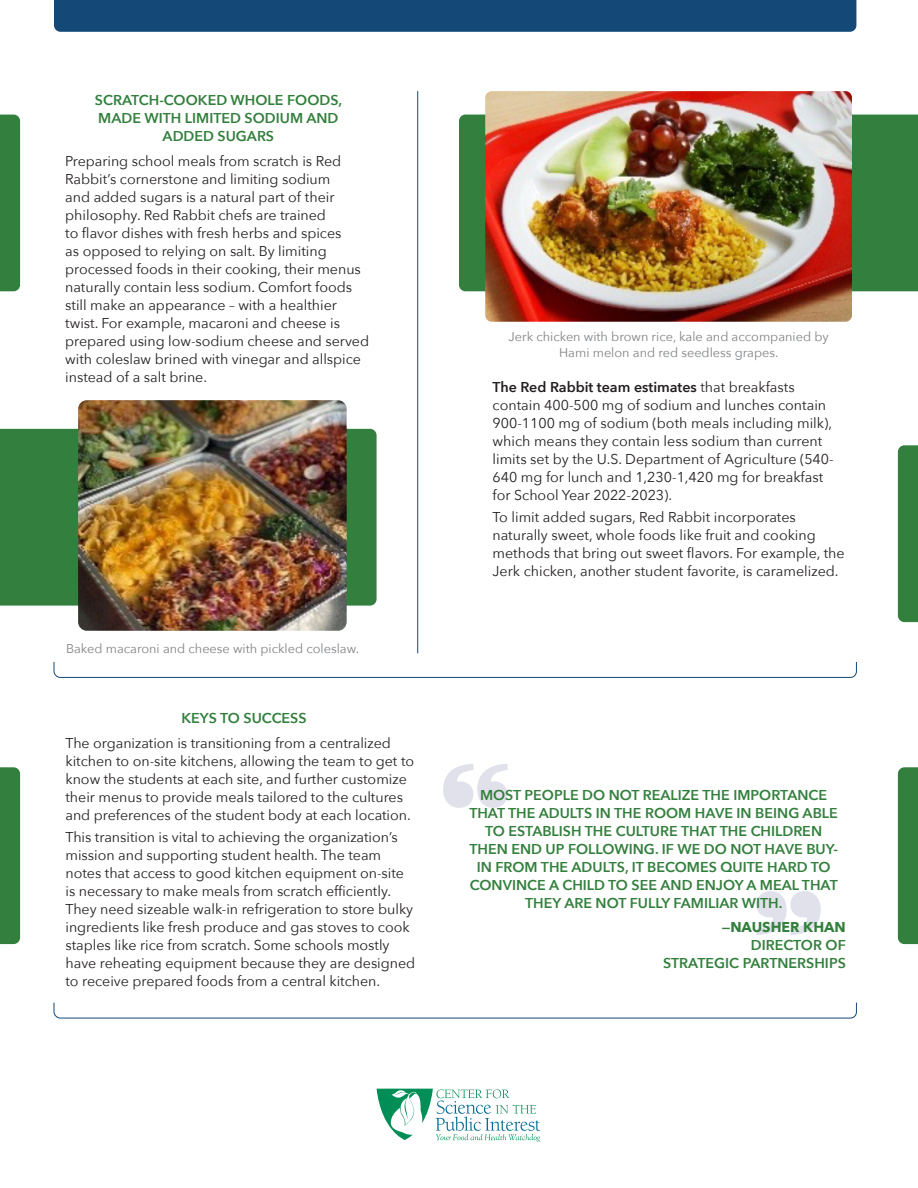
<style>
.page{position:relative;width:918px;height:1188px;background:#fff}
.page>*{position:absolute;margin:0;border:0;box-sizing:border-box;transform-origin:0 0}
.t1{font:900 138px "Tiempos Headline";color:#e0e1ea}
.t2{font:14.25px/18px "Avenir Next";color:#231f20}
.t3{font:600 14.25px/18px "Avenir Next";color:#337f3d;text-align:center}
.t4{font:12.75px/15.8px "Avenir Next";color:#808285;text-align:center}
.s1{font-weight:600}
.s2{font-weight:700}
</style>
<div class="page">
<div style="left:54px;top:0;width:802px;height:32px;background:#144877"></div>
<svg style="left:377px;top:1089px;width:163px;height:53px"></svg>
<svg style="left:54px;top:662px;width:803px;height:16px"></svg>
<div style="left:0;top:429px;width:377px;height:177px;background:#337f3d"></div>
<div style="left:898px;top:445px;width:20px;height:177px;background:#337f3d"></div>
<div style="left:898px;top:767px;width:20px;height:177px;background:#337f3d"></div>
<div style="left:0;top:767px;width:20px;height:177px;background:#337f3d"></div>
<img style="left:78px;top:400px;width:269px;height:231px">
<div style="left:459px;top:115px;width:459px;height:176px;background:#337f3d"></div>
<div style="left:0;top:115px;width:20px;height:176px;background:#337f3d"></div>
<svg style="left:54px;top:1002px;width:803px;height:16px"></svg>
<img style="left:485px;top:91px;width:367px;height:231px">
<hr style="left:417px;top:91px;width:1px;height:562px;background:#144877">
<p class="t3" style="left:95px;top:91px;width:249px">SCRATCH-COOKED WHOLE FOODS,<br>MADE WITH LIMITED SODIUM AND<br>ADDED SUGARS</p>
<p class="t2" style="left:65px;top:152px;width:305px">Preparing school meals from scratch is Red Rabbit’s cornerstone and limiting sodium<br>and added sugars is a natural part of their philosophy. Red Rabbit chefs are trained<br>to flavor dishes with fresh herbs and spices<br>as opposed to relying on salt. By limiting processed foods in their cooking, their menus naturally contain less sodium. Comfort foods still make an appearance – with a healthier twist. For example, macaroni and cheese is prepared using low-sodium cheese and served with coleslaw brined with vinegar and allspice instead of a salt brine.</p>
<p class="t4" style="left:66px;top:640px;width:295px">Baked macaroni and cheese with pickled coleslaw.</p>
<p class="t3" style="left:181px;top:709px;width:127px">KEYS TO SUCCESS</p>
<p class="t2" style="left:66px;top:733px;width:350px">The organization is transitioning from a centralized kitchen to on-site kitchens, allowing the team to get to know the students at each site, and further customize their menus to provide meals tailored to the cultures and preferences of the student body at each location.</p>
<p class="t2" style="left:66px;top:828px;width:351px">This transition is vital to achieving the organization’s mission and supporting student health. The team notes that access to good kitchen equipment on-site is necessary to make meals from scratch efficiently.<br>They need sizeable walk-in refrigeration to store bulky ingredients like fresh produce and gas stoves to cook staples like rice from scratch. Some schools mostly have reheating equipment because they are designed to receive prepared foods from a central kitchen.</p>
<p class="t4" style="left:509px;top:328px;width:322px">Jerk chicken with brown rice, kale and accompanied by<br>Hami melon and red seedless grapes.</p>
<p class="t2" style="left:493px;top:377px;width:343px"><span class="s1">The Red Rabbit team estimates</span> that breakfasts contain 400-500 mg of sodium and lunches contain 900-1100 mg of sodium (both meals including milk), which means they contain less sodium than current limits set by the U.S. Department of Agriculture (540- 640 mg for lunch and 1,230-1,420 mg for breakfast for School Year 2022-2023).</p>
<p class="t2" style="left:493px;top:507px;width:354px">To limit added sugars, Red Rabbit incorporates naturally sweet, whole foods like fruit and cooking methods that bring out sweet flavors. For example, the Jerk chicken, another student favorite, is caramelized.</p>
<p class="t1" style="left:438px;top:723px;width:77px">“</p>
<p class="t3" style="left:469px;top:785px;width:370px">MOST PEOPLE DO NOT REALIZE THE IMPORTANCE THAT THE ADULTS IN THE ROOM HAVE IN BEING ABLE TO ESTABLISH THE CULTURE THAT THE CHILDREN THEN END UP FOLLOWING. IF WE DO NOT HAVE BUY-IN FROM THE ADULTS, IT BECOMES QUITE HARD TO CONVINCE A CHILD TO SEE AND ENJOY A MEAL THAT THEY ARE NOT FULLY FAMILIAR WITH.</p>
<p class="t3" style="left:663px;top:918px;width:184px;text-align:right">—<span class="s2">NAUSHER KHAN<br></span>DIRECTOR OF<br>STRATEGIC PARTNERSHIPS</p>
<p class="t1" style="left:751px;top:850px;width:77px">”</p>
</div>
